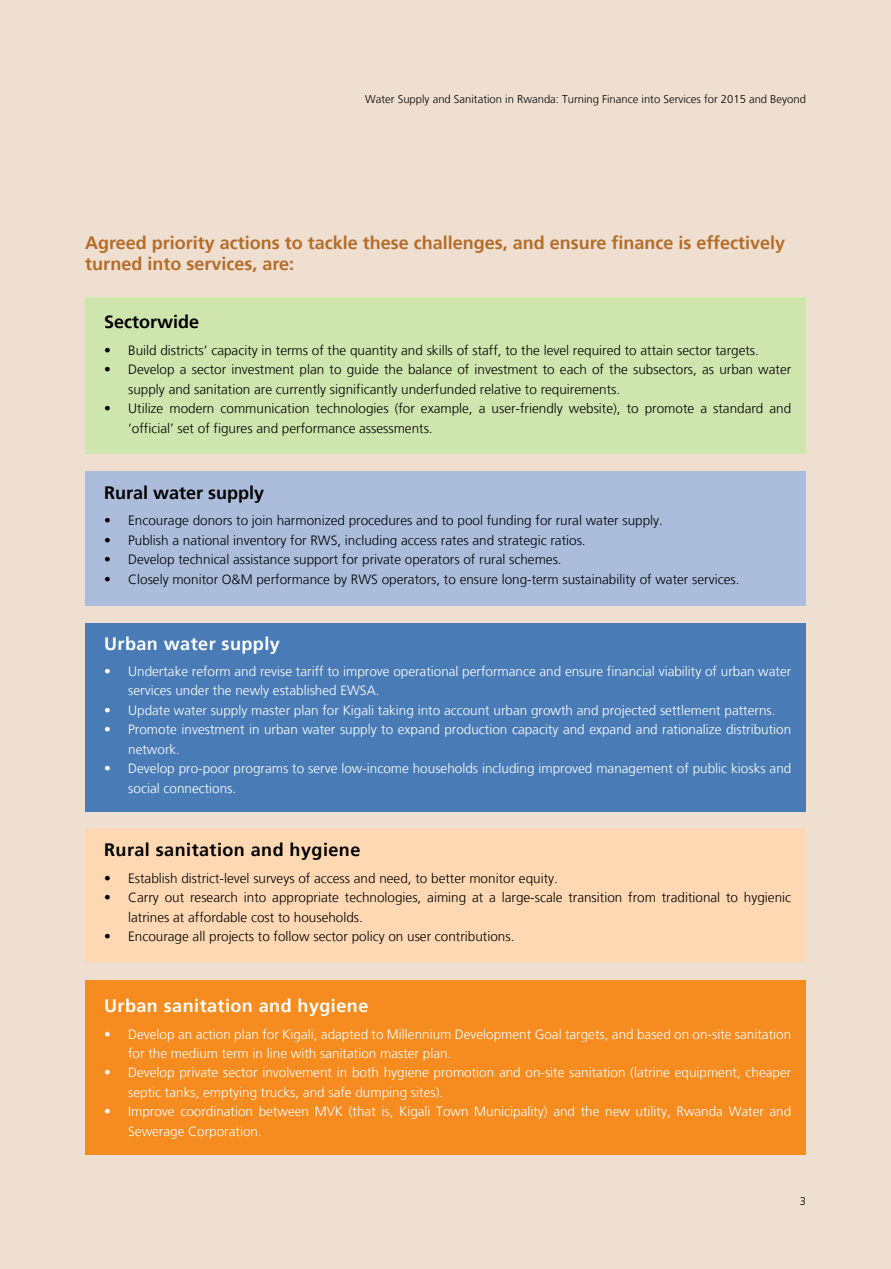
<style>
.page{position:relative;width:891px;height:1269px;background:#eedfd0}
.page>*{position:absolute;margin:0;border:0;box-sizing:border-box;transform-origin:0 0}
.t1{font:700 18px/21.6px "Frutiger 65";color:#b46c29}
.t2{font:700 18px "Frutiger 65";letter-spacing:.025em;color:#fff}
.t3{font:700 18px "Frutiger 65";color:#000}
.t4{font:700 18px "Frutiger 65";letter-spacing:.025em;color:#000}
.t5{font:300 13.5px/19.5px "Frutiger LT";color:#000}
.t6{font:300 13.5px/19.5px "Frutiger LT";color:#fff}
.t7{font:300 11.25px "Frutiger LT";color:#000}
</style>
<div class="page">
<div style="left:85px;top:471px;width:721px;height:134px;background:#acbddc"></div>
<div style="left:85px;top:623px;width:721px;height:189px;background:#497cb6"></div>
<div style="left:85px;top:981px;width:721px;height:174px;background:#f68b1f"></div>
<div style="left:85px;top:829px;width:721px;height:133px;background:#fed8b3"></div>
<div style="left:85px;top:298px;width:721px;height:156px;background:#cfe5ae"></div>
<p class="t7" style="left:365px;top:93px;width:442px">Water Supply and Sanitation in Rwanda: Turning Finance into Services for 2015 and Beyond</p>
<h1 class="t1" style="left:85px;top:232px;width:702px">Agreed priority actions to tackle these challenges, and ensure finance is effectively turned into services, are:</h1>
<h1 class="t3" style="left:104px;top:312px;width:97px">Sectorwide</h1>
<p class="t5" style="left:104px;top:340px;width:656px">• Build districts’ capacity in terms of the quantity and skills of staff, to the level required to attain sector targets.</p>
<p class="t5" style="left:128px;top:360px;width:665px;text-indent:-24px">• Develop a sector investment plan to guide the balance of investment to each of the subsectors, as urban water supply and sanitation are currently significantly underfunded relative to requirements.</p>
<p class="t5" style="left:128px;top:399px;width:665px;text-indent:-24px">• Utilize modern communication technologies (for example, a user-friendly website), to promote a standard and ‘official’ set of figures and performance assessments.</p>
<h1 class="t3" style="left:104px;top:482px;width:162px">Rural water supply</h1>
<p class="t5" style="left:104px;top:511px;width:560px">• Encourage donors to join harmonized procedures and to pool funding for rural water supply.</p>
<p class="t5" style="left:104px;top:530px;width:483px">• Publish a national inventory for RWS, including access rates and strategic ratios.</p>
<p class="t5" style="left:104px;top:550px;width:459px">• Develop technical assistance support for private operators of rural schemes.</p>
<p class="t5" style="left:104px;top:569px;width:637px">• Closely monitor O&amp;M performance by RWS operators, to ensure long-term sustainability of water services.</p>
<h1 class="t2" style="left:104px;top:633px;width:177px">Urban water supply</h1>
<p class="t6" style="left:128px;top:662px;width:665px;text-indent:-24px">• Undertake reform and revise tariff to improve operational performance and ensure financial viability of urban water services under the newly established EWSA.</p>
<p class="t6" style="left:104px;top:701px;width:673px">• Update water supply master plan for Kigali taking into account urban growth and projected settlement patterns.</p>
<p class="t6" style="left:128px;top:720px;width:665px;text-indent:-24px">• Promote investment in urban water supply to expand production capacity and expand and rationalize distribution network.</p>
<p class="t6" style="left:128px;top:759px;width:665px;text-indent:-24px">• Develop pro-poor programs to serve low-income households including improved management of public kiosks and social connections.</p>
<h1 class="t4" style="left:104px;top:839px;width:258px">Rural sanitation and hygiene</h1>
<p class="t5" style="left:104px;top:868px;width:455px">• Establish district-level surveys of access and need, to better monitor equity.</p>
<p class="t5" style="left:128px;top:888px;width:665px;text-indent:-24px">• Carry out research into appropriate technologies, aiming at a large-scale transition from traditional to hygienic latrines at affordable cost to households.</p>
<p class="t5" style="left:104px;top:927px;width:412px">• Encourage all projects to follow sector policy on user contributions.</p>
<h1 class="t2" style="left:104px;top:995px;width:266px">Urban sanitation and hygiene</h1>
<p class="t6" style="left:128px;top:1024px;width:665px;text-indent:-24px">• Develop an action plan for Kigali, adapted to Millennium Development Goal targets, and based on on-site sanitation for the medium term in line with sanitation master plan.</p>
<p class="t6" style="left:128px;top:1063px;width:665px;text-indent:-24px">• Develop private sector involvement in both hygiene promotion and on-site sanitation (latrine equipment, cheaper septic tanks, emptying trucks, and safe dumping sites).</p>
<p class="t6" style="left:128px;top:1102px;width:665px;text-indent:-24px">• Improve coordination between MVK (that is, Kigali Town Municipality) and the new utility, Rwanda Water and<br>Sewerage Corporation.</p>
<p class="t7" style="left:800px;top:1195px;width:8px">3</p>
</div>
